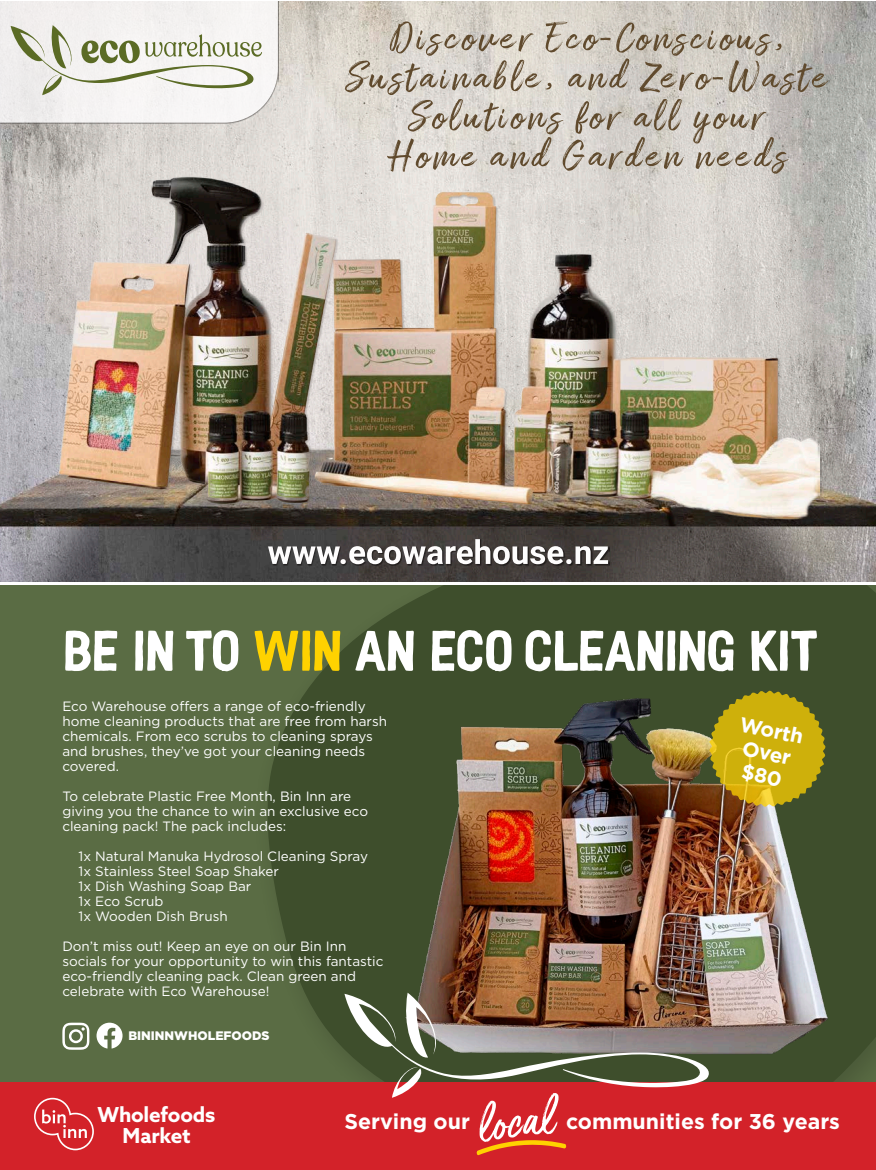
<style>
.page{position:relative;width:876px;height:1170px;background:#fff}
.page>*{position:absolute;margin:0;border:0;box-sizing:border-box;transform-origin:0 0}
.t1{font:57.15px "BOLONAT HAND";letter-spacing:-.03em;color:#fff}
.t2{font:700 21.3px "Gotham";color:#fff}
.t3{font:700 20.7px/20.9px "Azo Sans";letter-spacing:-.01em;color:#fff;text-align:center}
.t4{font:700 20.55px/23.1px "Gotham";color:#fff;text-align:center}
.t5{font:13.5px/15px "Gotham";color:#fff}
.t6{font:900 12.3px "Gotham";color:#fff}
.s1{color:#ffd200}
</style>
<div class="page">
<div style="left:0;top:585px;width:876px;height:497px;background:#5a6c44"></div>
<svg style="left:267px;top:585px;width:609px;height:497px;fill:#3e4e2c"></svg>
<img style="left:0;top:1px;width:876px;height:581px">
<img style="left:59px;top:177px;width:760px;height:343px">
<svg style="left:812px;top:73px;width:17px;height:15px"></svg>
<svg style="left:345px;top:22px;width:459px;height:152px"></svg>
<svg style="left:0;top:1px;width:278px;height:122px"></svg>
<img style="left:268px;top:539px;width:341px;height:26px">
<svg style="left:268px;top:539px;width:340px;height:25px"></svg>
<img style="left:400px;top:680px;width:433px;height:402px">
<div style="left:0;top:1082px;width:876px;height:87px;background:#d32229"></div>
<svg style="left:34px;top:1097px;width:60px;height:53px"></svg>
<svg style="left:97px;top:1022px;width:26px;height:26px"></svg>
<svg style="left:62px;top:1022px;width:27px;height:27px"></svg>
<svg style="left:709px;top:690px;width:116px;height:116px"></svg>
<svg style="left:344px;top:992px;width:373px;height:163px"></svg>
<h1 class="t1" style="left:62px;top:619px;width:758px">BE IN TO <span class="s1">WIN</span> AN ECO CLEANING KIT</h1>
<p class="t5" style="left:62px;top:698px;width:326px">Eco Warehouse offers a range of eco-friendly home cleaning products that are free from harsh chemicals. From eco scrubs to cleaning sprays and brushes, they’ve got your cleaning needs covered.</p>
<p class="t5" style="left:62px;top:788px;width:307px">To celebrate Plastic Free Month, Bin Inn are giving you the chance to win an exclusive eco cleaning pack! The pack includes:</p>
<p class="t5" style="left:79px;top:848px;width:291px">1x Natural Manuka Hydrosol Cleaning Spray<br>1x Stainless Steel Soap Shaker<br>1x Dish Washing Soap Bar<br>1x Eco Scrub<br>1x Wooden Dish Brush</p>
<p class="t5" style="left:62px;top:938px;width:323px">Don’t miss out! Keep an eye on our Bin Inn socials for your opportunity to win this fantastic eco-friendly cleaning pack. Clean green and celebrate with Eco Warehouse!</p>
<p class="t6" style="left:128px;top:1026px;width:143px">BININNWHOLEFOODS</p>
<h3 class="t4" style="left:742px;top:712px;width:66px;rotate:12deg">Worth<br>Over $80</h3>
<h3 class="t3" style="left:97px;top:1103px;width:120px">Wholefoods<br>Market</h3>
<h2 class="t2" style="left:344px;top:1107px;width:127px">Serving our</h2>
<h2 class="t2" style="left:566px;top:1107px;width:275px">communities for 36 years</h2>
</div>
